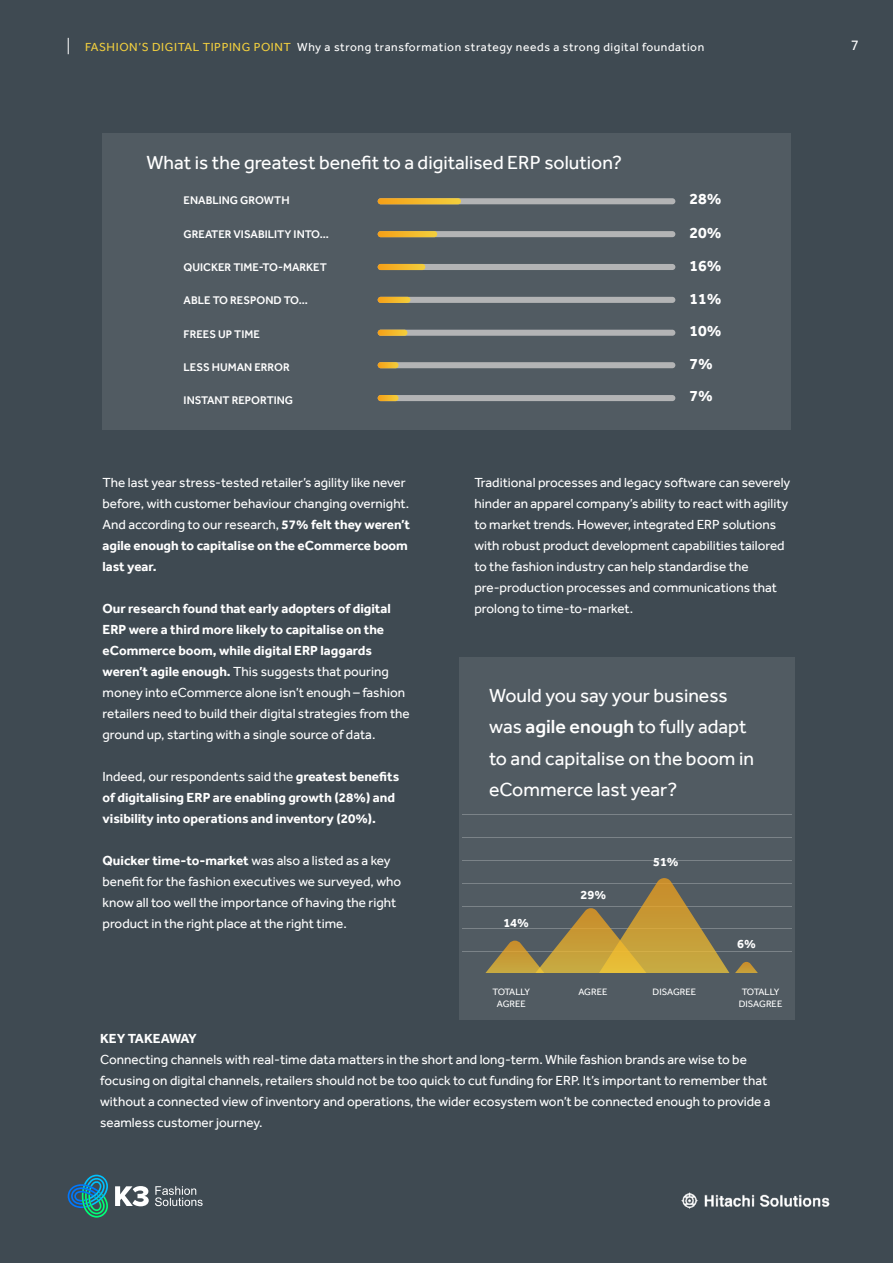
<style>
.page{position:relative;width:893px;height:1263px;background:#3f4a52}
.page>*{position:absolute;margin:0;border:0;box-sizing:border-box;transform-origin:0 0}
.t1{font:19.5px/31.5px "Effra";color:#fff}
.t2{font:700 15.9px/33.3px "Effra";color:#fff;text-align:justify}
.t3{font:15px "Effra";color:#fff}
.t4{font:13.5px/21px "Effra";color:#fff}
.t5{font:700 13.5px/21px "Effra";color:#fff}
.t6{font:700 12.75px "Effra";color:#fff}
.t7{font:12px "Effra";letter-spacing:.05em;color:#fff}
.t8{font:500 11.4px "Effra";color:#fff}
.t9{font:9.45px/12.3px "Effra";color:#fff;text-align:center}
.s1{color:#f3d03e}
.s2{font-weight:700}
.s3{font-weight:400}
.s4{font-weight:500}
</style>
<div class="page">
<svg style="left:115px;top:1186px;width:34px;height:20px"></svg>
<svg style="left:67px;top:1174px;width:41px;height:43px"></svg>
<svg style="left:155px;top:1186px;width:48px;height:20px"></svg>
<svg style="left:68px;top:38px;width:1px;height:16px"></svg>
<div style="left:460px;top:657px;width:335px;height:363px;background:#515b62"></div>
<div style="left:102px;top:133px;width:689px;height:296px;background:#515b62"></div>
<hr style="left:462px;top:951px;width:329px;height:1px;background:#fff">
<hr style="left:462px;top:928px;width:329px;height:1px;background:#fff">
<hr style="left:462px;top:906px;width:329px;height:1px;background:#fff">
<hr style="left:462px;top:883px;width:329px;height:1px;background:#fff">
<hr style="left:462px;top:860px;width:329px;height:1px;background:#fff">
<hr style="left:462px;top:837px;width:329px;height:1px;background:#fff">
<hr style="left:462px;top:814px;width:329px;height:1px;background:#fff">
<svg style="left:483px;top:878px;width:276px;height:94px"></svg>
<img style="left:681px;top:1192px;width:149px;height:17px">
<div style="left:378px;top:198px;width:297px;height:6px;background:#b3b4b5;border-radius:3px"></div>
<div style="left:378px;top:231px;width:297px;height:6px;background:#b3b4b5;border-radius:3px"></div>
<div style="left:378px;top:264px;width:297px;height:6px;background:#b3b4b5;border-radius:3px"></div>
<div style="left:378px;top:297px;width:297px;height:6px;background:#b3b4b5;border-radius:3px"></div>
<div style="left:378px;top:330px;width:297px;height:6px;background:#b3b4b5;border-radius:3px"></div>
<div style="left:378px;top:362px;width:297px;height:6px;background:#b3b4b5;border-radius:3px"></div>
<div style="left:378px;top:395px;width:297px;height:6px;background:#b3b4b5;border-radius:3px"></div>
<svg style="left:378px;top:198px;width:83px;height:6px"></svg>
<svg style="left:378px;top:231px;width:59px;height:6px"></svg>
<svg style="left:378px;top:264px;width:47px;height:6px"></svg>
<svg style="left:378px;top:297px;width:32px;height:6px"></svg>
<svg style="left:378px;top:330px;width:29px;height:6px"></svg>
<svg style="left:378px;top:362px;width:21px;height:6px"></svg>
<svg style="left:378px;top:395px;width:21px;height:6px"></svg>
<p class="t7" style="left:85px;top:39px;width:621px"><span class="s1">FASHION’S DIGITAL TIPPING POINT</span> Why a strong transformation strategy needs a strong digital foundation</p>
<h1 class="t1" style="left:146px;top:146px;width:477px">What is the greatest benefit to a digitalised ERP solution?</h1>
<p class="t8" style="left:184px;top:194px;width:107px">ENABLING GROWTH</p>
<p class="t8" style="left:184px;top:227px;width:147px">GREATER VISABILITY INTO...</p>
<p class="t8" style="left:184px;top:260px;width:145px">QUICKER TIME-TO-MARKET</p>
<p class="t8" style="left:184px;top:294px;width:126px">ABLE TO RESPOND TO...</p>
<p class="t8" style="left:184px;top:327px;width:78px">FREES UP TIME</p>
<p class="t8" style="left:184px;top:360px;width:108px">LESS HUMAN ERROR</p>
<p class="t8" style="left:184px;top:393px;width:111px">INSTANT REPORTING</p>
<p class="t2" style="left:689px;top:182px;width:34px">28% 20% 16% 11%</p>
<p class="t2" style="left:689px;top:314px;width:34px;line-height:32.7px;text-align:left">10%<br>7%<br>7%</p>
<p class="t4" style="left:103px;top:472px;width:309px">The last year stress-tested retailer’s agility like never before, with customer behaviour changing overnight.<br>And according to our research, <span class="s2">57% felt they weren’t agile enough to capitalise on the eCommerce boom last year.</span></p>
<p class="t4" style="left:103px;top:598px;width:309px"><span class="s2">Our research found that early adopters of digital ERP were a third more likely to capitalise on the eCommerce boom, while digital ERP laggards weren’t agile enough.</span> This suggests that pouring money into eCommerce alone isn’t enough – fashion retailers need to build their digital strategies from the ground up, starting with a single source of data.</p>
<p class="t5" style="left:103px;top:766px;width:298px"><span class="s3">Indeed, our respondents said the</span> greatest benefits of digitalising ERP are enabling growth (28%) and visibility into operations and inventory (20%).</p>
<p class="t4" style="left:103px;top:850px;width:300px"><span class="s2">Quicker time-to-market</span> was also a listed as a key benefit for the fashion executives we surveyed, who know all too well the importance of having the right product in the right place at the right time.</p>
<p class="t4" style="left:474px;top:472px;width:317px">Traditional processes and legacy software can severely hinder an apparel company’s ability to react with agility to market trends. However, integrated ERP solutions with robust product development capabilities tailored to the fashion industry can help standardise the pre-production processes and communications that prolong to time-to-market.</p>
<h1 class="t1" style="left:489px;top:679px;width:266px">Would you say your business was <span class="s4">agile enough</span> to fully adapt to and capitalise on the boom in eCommerce last year?</h1>
<p class="t6" style="left:503px;top:915px;width:27px">14%</p>
<p class="t6" style="left:581px;top:887px;width:27px">29%</p>
<p class="t6" style="left:653px;top:854px;width:27px">51%</p>
<p class="t6" style="left:737px;top:936px;width:20px">6%</p>
<p class="t9" style="left:492px;top:985px;width:39px">TOTALLY<br>AGREE</p>
<p class="t9" style="left:739px;top:985px;width:45px">TOTALLY<br>DISAGREE</p>
<p class="t9" style="left:578px;top:985px;width:31px">AGREE</p>
<p class="t9" style="left:653px;top:985px;width:45px">DISAGREE</p>
<p class="t5" style="left:100px;top:1028px;width:98px">KEY TAKEAWAY</p>
<p class="t4" style="left:100px;top:1049px;width:672px">Connecting channels with real-time data matters in the short and long-term. While fashion brands are wise to be focusing on digital channels, retailers should not be too quick to cut funding for ERP. It’s important to remember that without a connected view of inventory and operations, the wider ecosystem won’t be connected enough to provide a seamless customer journey.</p>
<p class="t3" style="left:851px;top:36px;width:10px">7</p>
</div>
